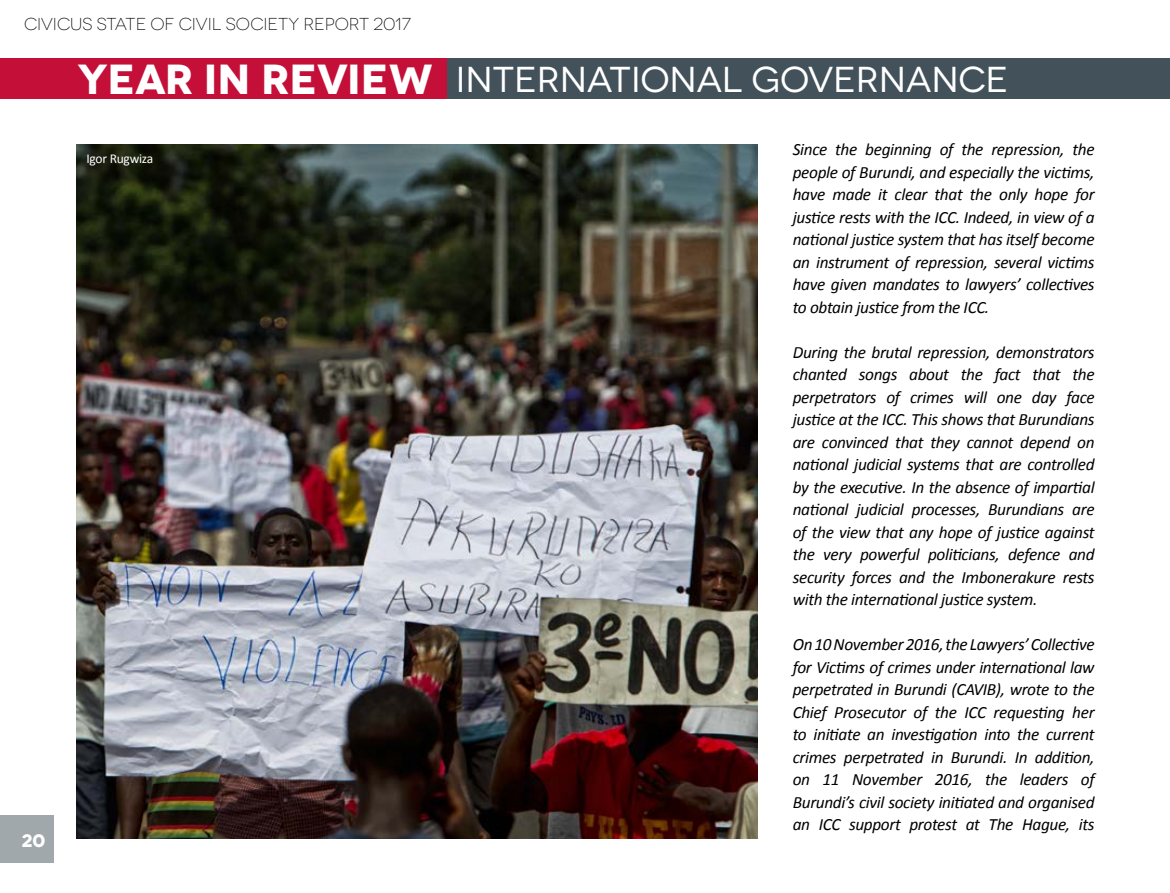
<style>
.page{position:relative;width:1170px;height:893px;background:#fff}
.page>*{position:absolute;margin:0;border:0;box-sizing:border-box;transform-origin:0 0}
.t1{font:36px "Novecentowide";letter-spacing:-.005em;color:#fff}
.t2{font:700 18px "Novecentowide";color:#fff}
.t3{font:italic 17.25px/22.5px "Calibri";letter-spacing:-.02em;color:#000;text-align:justify}
.t4{font:300 17.25px "Novecentowide";letter-spacing:-.005em;color:#000}
.t5{font:13.5px "Calibri";letter-spacing:-.02em;color:#fff}
.s1{font-weight:700;font-size:42px}
</style>
<div class="page">
<div style="left:0;top:815px;width:54px;height:47px;background:#a1a8ac"></div>
<div style="left:0;top:59px;width:446px;height:40px;background:#c41039"></div>
<div style="left:446px;top:59px;width:723px;height:40px;background:#43525a"></div>
<img style="left:77px;top:144px;width:680px;height:694px">
<p class="t4" style="left:24px;top:14px;width:388px">CIVICUS STATE OF CIVIL SOCIETY REPORT 2017</p>
<p class="t2" style="left:22px;top:829px;width:25px">20</p>
<h1 class="t1" style="left:78px;top:59px;width:932px"><span class="s1">YEAR IN REVIEW</span> INTERNATIONAL GOVERNANCE</h1>
<p class="t5" style="left:86px;top:150px;width:68px">Igor Rugwiza</p>
<p class="t3" style="left:792px;top:138px;width:303px">Since the beginning of the repression, the people of Burundi, and especially the victims, have made it clear that the only hope for justice rests with the ICC. Indeed, in view of a national justice system that has itself become an instrument of repression, several victims have given mandates to lawyers’ collectives to obtain justice from the ICC.</p>
<p class="t3" style="left:792px;top:340px;width:303px">During the brutal repression, demonstrators chanted songs about the fact that the perpetrators of crimes will one day face justice at the ICC. This shows that Burundians are convinced that they cannot depend on national judicial systems that are controlled by the executive. In the absence of impartial national judicial processes, Burundians are of the view that any hope of justice against the very powerful politicians, defence and security forces and the Imbonerakure rests with the international justice system.</p>
<p class="t3" style="left:792px;top:633px;width:303px">On 10 November 2016, the Lawyers’ Collective for Victims of crimes under international law perpetrated in Burundi (CAVIB), wrote to the Chief Prosecutor of the ICC requesting her to initiate an investigation into the current crimes perpetrated in Burundi. In addition, on 11 November 2016, the leaders of Burundi’s civil society initiated and organised an ICC support protest at The Hague, its</p>
</div>
